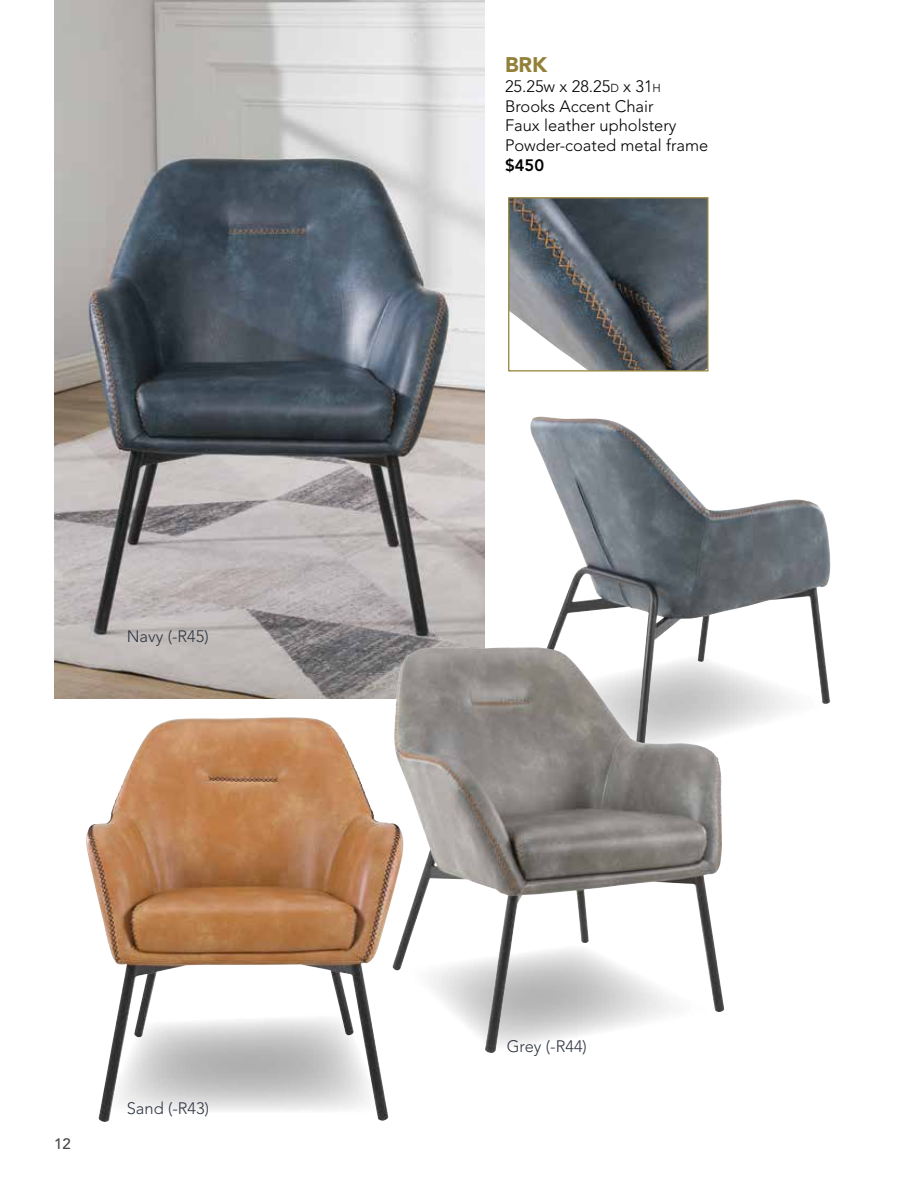
<style>
.page{position:relative;width:918px;height:1188px;background:#fff}
.page>*{position:absolute;margin:0;border:0;box-sizing:border-box;transform-origin:0 0}
.t1{font:900 21px "Avenir LT Std";color:#938038}
.t2{font:300 16.5px/19.8px "Avenir LT Std";color:#000}
.t3{font:300 16.5px "Avenir LT Std";color:#303643}
.t4{font:800 16.5px "Avenir LT Std";color:#000}
.t5{font:500 15px "Avenir LT Std";color:#48484a}
.s1{font-size:11.55px}
</style>
<div class="page">
<img style="left:54px;top:0;width:431px;height:699px">
<img style="left:510px;top:199px;width:196px;height:170px">
<div style="left:508px;top:197px;width:200px;height:174px;border:1px solid #938038"></div>
<img style="left:530px;top:417px;width:300px;height:315px">
<img style="left:393px;top:647px;width:331px;height:406px">
<img style="left:86px;top:718px;width:320px;height:404px">
<p class="t3" style="left:127px;top:626px;width:83px">Navy (-R45)</p>
<p class="t5" style="left:54px;top:1135px;width:18px">12</p>
<p class="t3" style="left:127px;top:1099px;width:84px">Sand (-R43)</p>
<p class="t1" style="left:505px;top:52px;width:44px">BRK</p>
<p class="t2" style="left:505px;top:76px;width:205px">25.25w x 28.25<span class="s1">d</span> x 31<span class="s1">h<br></span>Brooks Accent Chair<br>Faux leather upholstery<br>Powder-coated metal frame</p>
<p class="t4" style="left:505px;top:156px;width:41px">$450</p>
<p class="t3" style="left:507px;top:1036px;width:82px">Grey (-R44)</p>
</div>
